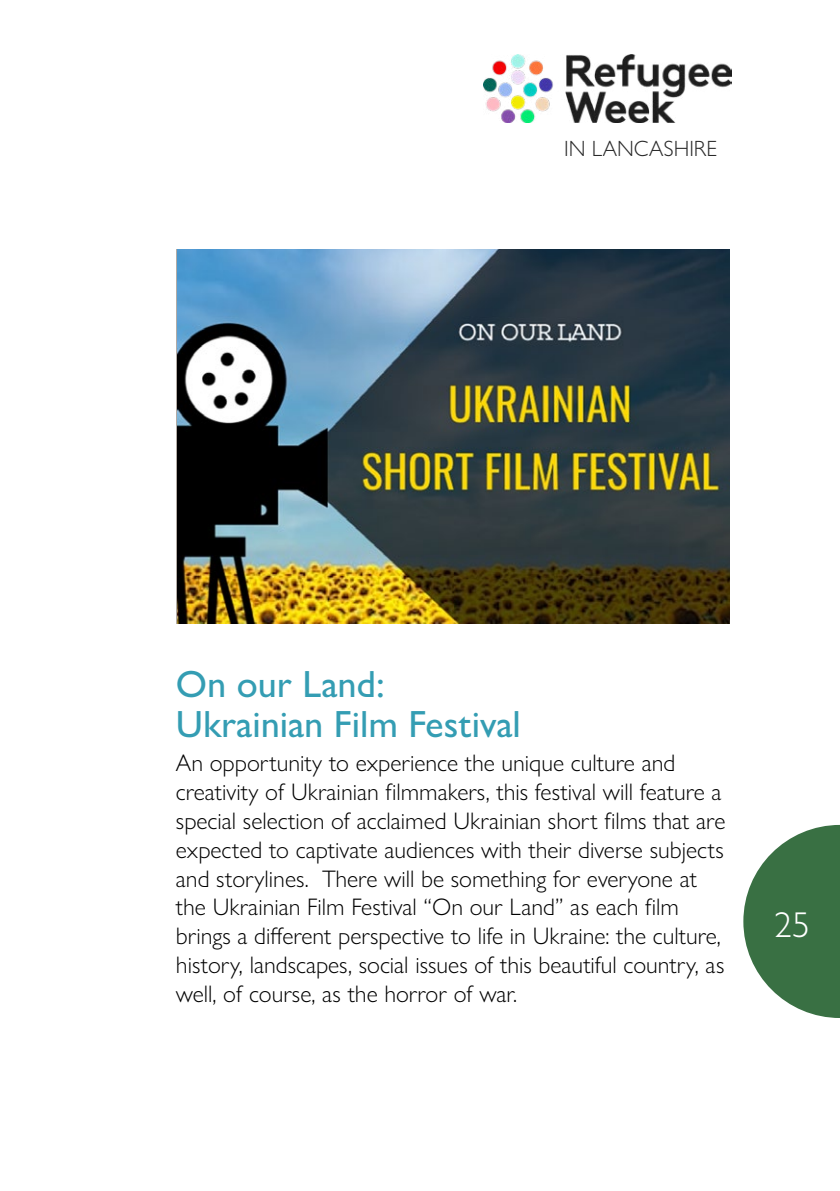
<style>
.page{position:relative;width:840px;height:1191px;background:#fff}
.page>*{position:absolute;margin:0;border:0;box-sizing:border-box;transform-origin:0 0}
.t1{font:500 38px/40px "Gill Sans Nova";color:#349db3}
.t2{font:300 36px "Gill Sans Nova";color:#fff}
.t3{font:300 24px/28.8px "Gill Sans Nova";color:#000}
.t4{font:300 22.2px "Gill Sans Nova";color:#292929}
</style>
<div class="page">
<svg style="left:743px;top:825px;width:96px;height:193px"></svg>
<img style="left:177px;top:249px;width:552px;height:375px">
<img style="left:483px;top:54px;width:247px;height:68px">
<p class="t4" style="left:564px;top:135px;width:154px">IN LANCASHIRE</p>
<h1 class="t1" style="left:176px;top:663px;width:346px">On our Land:<br>Ukrainian Film Festival</h1>
<p class="t3" style="left:176px;top:748px;width:550px">An opportunity to experience the unique culture and creativity of Ukrainian filmmakers, this festival will feature a special selection of acclaimed Ukrainian short films that are expected to captivate audiences with their diverse subjects and storylines. There will be something for everyone at the Ukrainian Film Festival “On our Land” as each film brings a different perspective to life in Ukraine: the culture, history, landscapes, social issues of this beautiful country, as well, of course, as the horror of war.</p>
<h2 class="t2" style="left:773px;top:902px;width:37px">25</h2>
</div>
